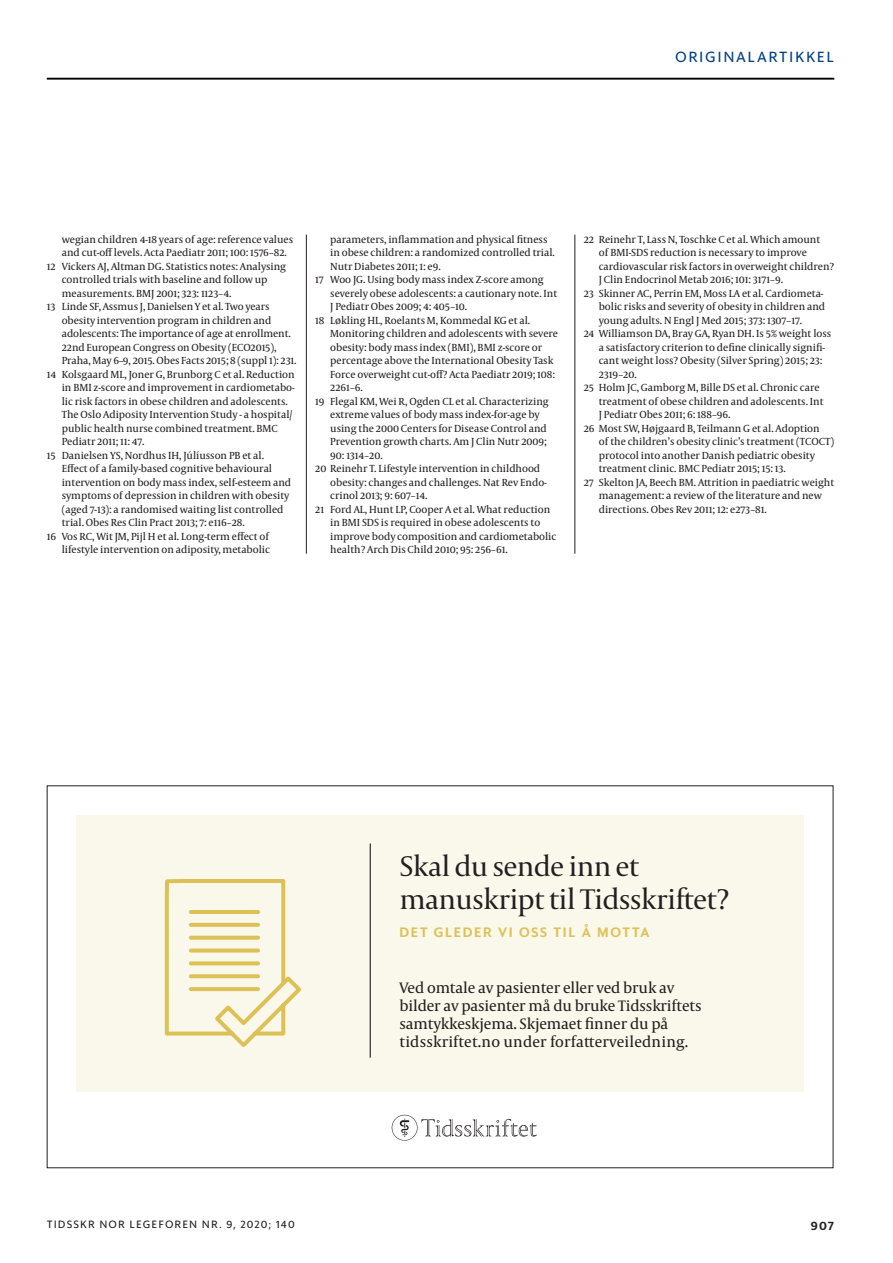
<style>
.page{position:relative;width:893px;height:1263px;background:#fff}
.page>*{position:absolute;margin:0;border:0;box-sizing:border-box;transform-origin:0 0}
.t1{font:30px/33px "Capitolium 2";letter-spacing:-.025em;color:#231f20}
.t2{font:15.45px/18px "Capitolium News 2";letter-spacing:-.01em;color:#231f20}
.t3{font:15px "Sanomat Sans Text";letter-spacing:.11em;color:#014081}
.t4{font:500 13.5px "Sanomat Sans";letter-spacing:.13em;color:#dcc154}
.t5{font:600 12.3px "Sanomat Sans Text";color:#231f20}
.t6{font:10.8px "Sanomat Sans Text";letter-spacing:.1em;color:#231f20}
.t7{font:10.5px "Capitolium News 2";letter-spacing:-.005em;color:#231f20}
</style>
<div class="page">
<hr style="left:47px;top:78px;width:787px;height:2px;background:#000">
<hr style="left:575px;top:235px;width:1px;height:319px;background:#231f20">
<hr style="left:306px;top:235px;width:1px;height:319px;background:#231f20">
<svg style="left:392px;top:1115px;width:145px;height:25px"></svg>
<div style="left:77px;top:815px;width:727px;height:276px;background:#faf7eb"></div>
<hr style="left:370px;top:843px;width:1px;height:215px;background:#231f20">
<svg style="left:164px;top:879px;width:137px;height:168px"></svg>
<h3 class="t3" style="left:675px;top:46px;width:161px">ORIGINALARTIKKEL</h3>
<p class="t7" style="left:62px;top:232px;width:233px">wegian children 4-18 years of age: reference values</p>
<p class="t7" style="left:62px;top:245px;width:227px">and cut-off levels. Acta Paediatr 2011; 100: 1576 – 82.</p>
<p class="t7" style="left:47px;top:259px;width:241px">12 Vickers AJ, Altman DG. Statistics notes: Analysing</p>
<p class="t7" style="left:62px;top:272px;width:207px">controlled trials with baseline and follow up</p>
<p class="t7" style="left:62px;top:286px;width:171px">measurements. BMJ 2001; 323: 1123 – 4.</p>
<p class="t7" style="left:47px;top:299px;width:224px">13 Linde SF, Assmus J, Danielsen Y et al. Two years</p>
<p class="t7" style="left:62px;top:313px;width:211px">obesity intervention program in children and</p>
<p class="t7" style="left:62px;top:326px;width:231px">adolescents: The importance of age at enrollment.</p>
<p class="t7" style="left:62px;top:340px;width:216px">22nd European Congress on Obesity (ECO2015),</p>
<p class="t7" style="left:62px;top:353px;width:236px">Praha, May 6–9, 2015. Obes Facts 2015; 8 (suppl 1): 231.</p>
<p class="t7" style="left:47px;top:367px;width:249px">14 Kolsgaard ML, Joner G, Brunborg C et al. Reduction</p>
<p class="t7" style="left:62px;top:380px;width:234px">in BMI z-score and improvement in cardiometabo-</p>
<p class="t7" style="left:62px;top:394px;width:228px">lic risk factors in obese children and adolescents.</p>
<p class="t7" style="left:62px;top:407px;width:232px">The Oslo Adiposity Intervention Study - a hospital/</p>
<p class="t7" style="left:62px;top:421px;width:218px">public health nurse combined treatment. BMC</p>
<p class="t7" style="left:62px;top:434px;width:84px">Pediatr 2011; 11: 47.</p>
<p class="t7" style="left:47px;top:448px;width:219px">15 Danielsen YS, Nordhus IH, Júlíusson PB et al.</p>
<p class="t7" style="left:62px;top:461px;width:212px">Efect of a family-based cognitive behavioural</p>
<p class="t7" style="left:62px;top:475px;width:231px">intervention on body mass index, self-esteem and</p>
<p class="t7" style="left:62px;top:488px;width:229px">symptoms of depression in children with obesity</p>
<p class="t7" style="left:62px;top:502px;width:223px">(aged 7-13): a randomised waiting list controlled</p>
<p class="t7" style="left:62px;top:515px;width:185px">trial. Obes Res Clin Pract 2013; 7: e116 – 28.</p>
<p class="t7" style="left:47px;top:529px;width:224px">16 Vos RC, Wit JM, Pijl H et al. Long-term efect of</p>
<p class="t7" style="left:62px;top:542px;width:210px">lifestyle intervention on adiposity, metabolic</p>
<p class="t7" style="left:330px;top:232px;width:219px">parameters, inflammation and physical fitness</p>
<p class="t7" style="left:330px;top:245px;width:226px">in obese children: a randomized controlled trial.</p>
<p class="t7" style="left:330px;top:259px;width:112px">Nutr Diabetes 2011; 1: e9.</p>
<p class="t7" style="left:315px;top:272px;width:230px">17 Woo JG. Using body mass index Z-score among</p>
<p class="t7" style="left:330px;top:286px;width:228px">severely obese adolescents: a cautionary note. Int</p>
<p class="t7" style="left:330px;top:299px;width:139px">J Pediatr Obes 2009; 4: 405 – 10.</p>
<p class="t7" style="left:315px;top:313px;width:217px">18 Løkling HL, Roelants M, Kommedal KG et al.</p>
<p class="t7" style="left:330px;top:326px;width:229px">Monitoring children and adolescents with severe</p>
<p class="t7" style="left:330px;top:340px;width:213px">obesity: body mass index (BMI), BMI z-score or</p>
<p class="t7" style="left:330px;top:353px;width:225px">percentage above the International Obesity Task</p>
<p class="t7" style="left:330px;top:367px;width:226px">Force overweight cut-off? Acta Paediatr 2019; 108:</p>
<p class="t7" style="left:330px;top:380px;width:34px">2261 – 6.</p>
<p class="t7" style="left:315px;top:394px;width:235px">19 Flegal KM, Wei R, Ogden CL et al. Characterizing</p>
<p class="t7" style="left:330px;top:407px;width:211px">extreme values of body mass index-for-age by</p>
<p class="t7" style="left:330px;top:421px;width:218px">using the 2000 Centers for Disease Control and</p>
<p class="t7" style="left:330px;top:434px;width:218px">Prevention growth charts. Am J Clin Nutr 2009;</p>
<p class="t7" style="left:330px;top:448px;width:54px">90: 1314 – 20.</p>
<p class="t7" style="left:315px;top:461px;width:226px">20 Reinehr T. Lifestyle intervention in childhood</p>
<p class="t7" style="left:330px;top:475px;width:218px">obesity: changes and challenges. Nat Rev Endo-</p>
<p class="t7" style="left:330px;top:488px;width:99px">crinol 2013; 9: 607 – 14.</p>
<p class="t7" style="left:315px;top:502px;width:237px">21 Ford AL, Hunt LP, Cooper A et al. What reduction</p>
<p class="t7" style="left:330px;top:515px;width:212px">in BMI SDS is required in obese adolescents to</p>
<p class="t7" style="left:330px;top:529px;width:228px">improve body composition and cardiometabolic</p>
<p class="t7" style="left:330px;top:542px;width:179px">health? Arch Dis Child 2010; 95: 256 – 61.</p>
<p class="t7" style="left:584px;top:232px;width:238px">22 Reinehr T, Lass N, Toschke C et al. Which amount</p>
<p class="t7" style="left:599px;top:245px;width:210px">of BMI-SDS reduction is necessary to improve</p>
<p class="t7" style="left:599px;top:259px;width:237px">cardiovascular risk factors in overweight children?</p>
<p class="t7" style="left:599px;top:272px;width:186px">J Clin Endocrinol Metab 2016; 101: 3171 – 9.</p>
<p class="t7" style="left:584px;top:286px;width:241px">23 Skinner AC, Perrin EM, Moss LA et al. Cardiometa-</p>
<p class="t7" style="left:599px;top:299px;width:228px">bolic risks and severity of obesity in children and</p>
<p class="t7" style="left:599px;top:313px;width:205px">young adults. N Engl J Med 2015; 373: 1307 – 17.</p>
<p class="t7" style="left:584px;top:326px;width:249px">24 Williamson DA, Bray GA, Ryan DH. Is 5% weight loss</p>
<p class="t7" style="left:599px;top:340px;width:221px">a satisfactory criterion to define clinically signif-i-</p>
<p class="t7" style="left:599px;top:353px;width:225px">cant weight loss? Obesity (Silver Spring) 2015; 23:</p>
<p class="t7" style="left:599px;top:367px;width:39px">2319 – 20.</p>
<p class="t7" style="left:584px;top:380px;width:237px">25 Holm JC, Gamborg M, Bille DS et al. Chronic care</p>
<p class="t7" style="left:599px;top:394px;width:226px">treatment of obese children and adolescents. Int</p>
<p class="t7" style="left:599px;top:407px;width:133px">J Pediatr Obes 2011; 6: 188 – 96.</p>
<p class="t7" style="left:584px;top:421px;width:238px">26 Most SW, Højgaard B, Teilmann G et al. Adoption</p>
<p class="t7" style="left:599px;top:434px;width:237px">of the children’s obesity clinic’s treatment (TCOCT)</p>
<p class="t7" style="left:599px;top:448px;width:218px">protocol into another Danish pediatric obesity</p>
<p class="t7" style="left:599px;top:461px;width:189px">treatment clinic. BMC Pediatr 2015; 15: 13.</p>
<p class="t7" style="left:584px;top:475px;width:252px">27 Skelton JA, Beech BM. Att-rition in paediatric weight</p>
<p class="t7" style="left:599px;top:488px;width:225px">management: a review of the literature and new</p>
<p class="t7" style="left:599px;top:502px;width:169px">directions. Obes Rev 2011; 12: e273 – 81.</p>
<h1 class="t1" style="left:399px;top:849px;width:332px">Skal du sende inn et manuskript til Tidsskriftet?</h1>
<p class="t4" style="left:400px;top:922px;width:251px">DET GLEDER VI OSS TIL Å MOTTA</p>
<h2 class="t2" style="left:399px;top:978px;width:304px">Ved omtale av pasienter eller ved bruk av bilder av pasienter må du bruke Tidsskriftets samtykkeskjema. Skjemaet finner du på tidsskriftet.no under forfatterveiledning.</h2>
<p class="t6" style="left:47px;top:1216px;width:249px">TIDSSKR NOR LEGEFOREN NR. 9, 2020; 140</p>
<p class="t5" style="left:811px;top:1216px;width:25px">907</p>
</div>
